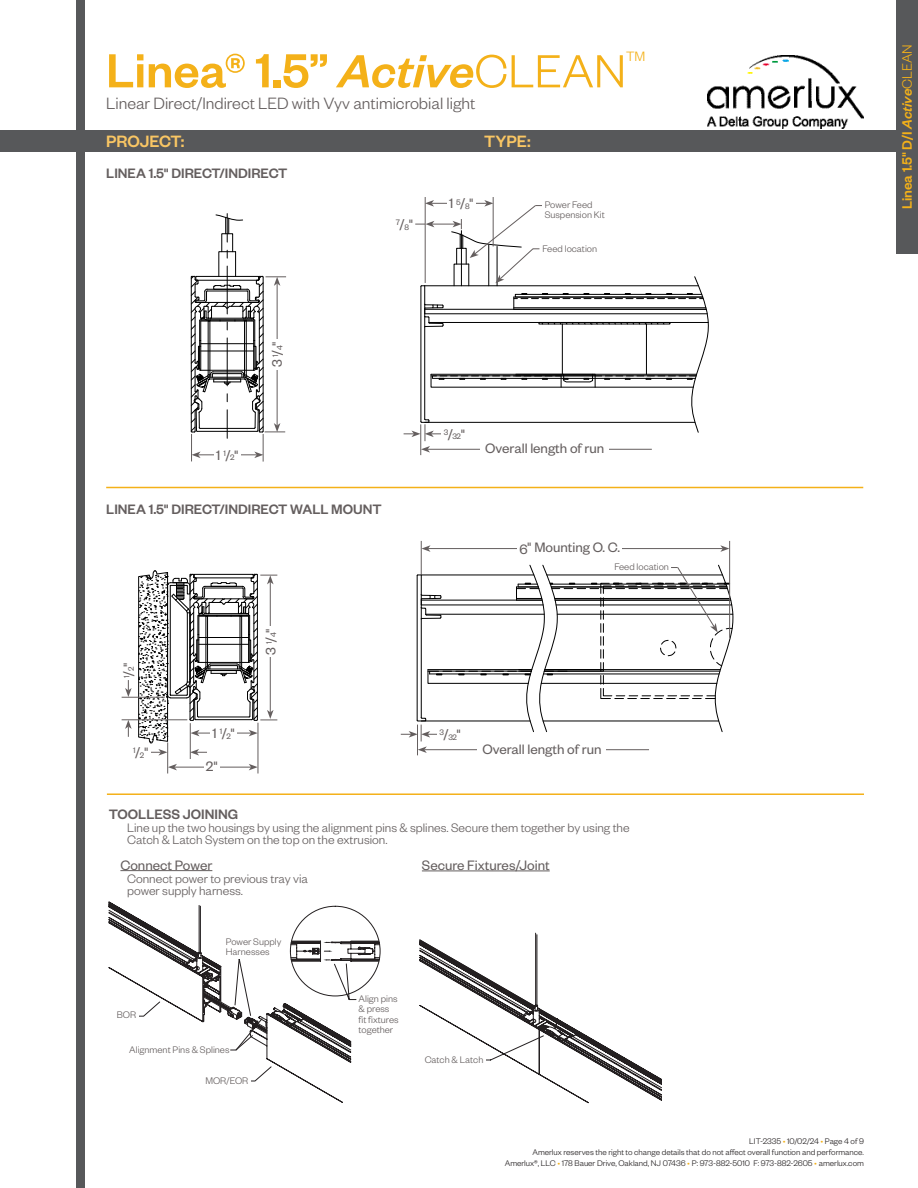
<style>
.page{position:relative;width:918px;height:1188px;background:#fff}
.page>*{position:absolute;margin:0;border:0;box-sizing:border-box;transform-origin:0 0}
.t1{font:500 52.5px "Founders Grotesk";color:#f4b119}
.t2{font:300 18px "Founders Grotesk";color:#645e5e}
.t3{font:500 18px "Founders Grotesk";color:#f9c664}
.t4{font:15px "Founders Grotesk";color:#645e5e}
.t5{font:500 15px "Founders Grotesk";color:#645e5e}
.t6{font:500 15px "Founders Grotesk";color:#f4b119}
.t7{font:300 14.85px "Founders Grotesk";color:#f4b119}
.t8{font:300 13.5px/11.6px "Founders Grotesk";color:#645e5e}
.t9{font:300 10.5px/10.5px "Founders Grotesk";color:#645e5e}
.t10{font:300 9px/10.8px "Founders Grotesk";color:#231f20;text-align:right}
.t11{font:8.7px "Founders Grotesk";color:#645e5e}
.s1{font-style:italic;font-size:51px}
.s2{font-weight:300;font-size:51px}
.s3{font-size:15px}
.s4{font-size:8.7px}
.s5{color:#f4b119}
.s6{font-style:italic}
.s7{font-weight:300}
</style>
<div class="page">
<div style="left:0;top:130px;width:918px;height:22px;background:#57585a"></div>
<div style="left:76px;top:0;width:10px;height:1188px;background:#57585a"></div>
<img style="left:707px;top:56px;width:157px;height:72px">
<div style="left:896px;top:0;width:22px;height:254px;background:#57585a"></div>
<hr style="left:107px;top:793px;width:757px;height:2px;background:#f4b119">
<div style="left:221px;top:233px;width:12px;height:19px;border:1px solid #000"></div>
<svg style="left:216px;top:214px;width:27px;height:28px"></svg>
<hr style="left:190px;top:723px;width:1px;height:36px;background:#645e5e">
<hr style="left:122px;top:697px;width:43px;height:1px;background:#645e5e">
<hr style="left:122px;top:720px;width:65px;height:1px;background:#645e5e">
<hr style="left:167px;top:742px;width:1px;height:32px;background:#645e5e">
<hr style="left:258px;top:723px;width:1px;height:51px;background:#645e5e">
<svg style="left:190px;top:250px;width:96px;height:212px"></svg>
<hr style="left:428px;top:548px;width:295px;height:1px;background:#645e5e">
<svg style="left:422px;top:545px;width:9px;height:7px"></svg>
<svg style="left:720px;top:545px;width:9px;height:7px"></svg>
<hr style="left:175px;top:767px;width:76px;height:1px;background:#645e5e">
<svg style="left:168px;top:764px;width:9px;height:6px"></svg>
<svg style="left:249px;top:764px;width:9px;height:6px"></svg>
<svg style="left:125px;top:680px;width:7px;height:17px"></svg>
<svg style="left:125px;top:720px;width:7px;height:17px"></svg>
<svg style="left:138px;top:570px;width:139px;height:186px"></svg>
<div style="left:270px;top:339px;width:14px;height:30px;background:#fff"></div>
<div style="left:214px;top:448px;width:27px;height:14px;background:#fff"></div>
<div style="left:211px;top:726px;width:26px;height:14px;background:#fff"></div>
<div style="left:264px;top:627px;width:13px;height:30px;background:#fff"></div>
<div style="left:204px;top:760px;width:16px;height:14px;background:#fff"></div>
<div style="left:131px;top:746px;width:19px;height:13px;background:#fff"></div>
<hr style="left:106px;top:487px;width:757px;height:1px;background:#f4b119">
<hr style="left:421px;top:424px;width:1px;height:31px;background:#645e5e">
<hr style="left:417px;top:725px;width:1px;height:30px;background:#645e5e">
<hr style="left:421px;top:541px;width:1px;height:34px;background:#645e5e">
<hr style="left:729px;top:541px;width:1px;height:97px;background:#645e5e">
<div style="left:517px;top:541px;width:105px;height:13px;background:#fff"></div>
<hr style="left:425px;top:197px;width:1px;height:86px;background:#645e5e">
<hr style="left:493px;top:197px;width:1px;height:49px;background:#645e5e">
<svg style="left:404px;top:200px;width:305px;height:253px"></svg>
<div style="left:447px;top:197px;width:29px;height:13px;background:#fff"></div>
<div style="left:394px;top:218px;width:21px;height:13px;background:#fff"></div>
<div style="left:540px;top:244px;width:59px;height:10px;background:#fff"></div>
<div style="left:543px;top:199px;width:77px;height:21px;background:#fff"></div>
<svg style="left:401px;top:564px;width:333px;height:189px"></svg>
<svg style="left:419px;top:933px;width:243px;height:170px"></svg>
<hr style="left:120px;top:870px;width:92px;height:1px;background:#645e5e">
<hr style="left:422px;top:871px;width:128px;height:1px;background:#645e5e">
<div style="left:422px;top:1054px;width:64px;height:11px;background:#fff"></div>
<svg style="left:109px;top:902px;width:271px;height:201px"></svg>
<h1 class="t1" style="left:106px;top:38px;width:521px">Linea® 1.5” <span class="s1">Active</span><span class="s2">CLEAN</span></h1>
<h3 class="t7" style="left:626px;top:47px;width:21px">TM</h3>
<h2 class="t2" style="left:106px;top:92px;width:371px">Linear Direct/Indirect LED with Vyv antimicrobial light</h2>
<h2 class="t3" style="left:106px;top:130px;width:80px">PROJECT:</h2>
<h2 class="t3" style="left:484px;top:130px;width:48px">TYPE:</h2>
<p class="t5" style="left:106px;top:163px;width:183px">LINEA 1.5" DIRECT/INDIRECT</p>
<p class="t11" style="left:396px;top:220px;width:19px">7<span class="s3">/</span>8<span class="s3">"</span></p>
<p class="t4" style="left:449px;top:195px;width:26px">1 <sup>5</sup>/<span class="s4">8</span>"</p>
<p class="t9" style="left:545px;top:199px;width:62px">Power Feed<br>Suspension Kit</p>
<p class="t9" style="left:543px;top:243px;width:56px">Feed location</p>
<p class="t4" style="left:216px;top:446px;width:24px">1 <sup>1</sup>/<span class="s4">2</span>"</p>
<p class="t4" style="left:268px;top:367px;width:28px;rotate:-90deg">3 <sup>1</sup>/<span class="s4">4</span>"</p>
<p class="t5" style="left:106px;top:500px;width:277px">LINEA 1.5" DIRECT/INDIRECT WALL MOUNT</p>
<p class="t11" style="left:124px;top:678px;width:17px;rotate:-90deg">1<span class="s3">/</span>2<span class="s3">"</span></p>
<p class="t11" style="left:133px;top:747px;width:17px">1<span class="s3">/</span>2<span class="s3">"</span></p>
<p class="t4" style="left:213px;top:724px;width:24px">1 <sup>1</sup>/<span class="s4">2</span>"</p>
<p class="t4" style="left:206px;top:758px;width:13px">2"</p>
<p class="t5" style="left:109px;top:805px;width:131px">TOOLLESS JOINING</p>
<p class="t4" style="left:261px;top:655px;width:28px;rotate:-90deg">3 <sup>1</sup>/<span class="s4">4</span>"</p>
<p class="t11" style="left:444px;top:431px;width:23px">3<span class="s3">/</span>32<span class="s3">"</span></p>
<p class="t4" style="left:485px;top:439px;width:121px">Overall length of run</p>
<p class="t4" style="left:519px;top:538px;width:102px">6" Mounting O. C.</p>
<p class="t9" style="left:614px;top:561px;width:56px">Feed location</p>
<p class="t11" style="left:440px;top:732px;width:23px">3<span class="s3">/</span>32<span class="s3">"</span></p>
<p class="t4" style="left:482px;top:740px;width:121px">Overall length of run</p>
<p class="t8" style="left:127px;top:821px;width:504px">Line up the two housings by using the alignment pins &amp; splines. Secure them together by using the<br>Catch &amp; Latch System on the top on the extrusion.</p>
<p class="t4" style="left:120px;top:856px;width:93px">Connect Power</p>
<p class="t4" style="left:422px;top:856px;width:129px">Secure Fixtures/Joint</p>
<p class="t8" style="left:127px;top:872px;width:182px">Connect power to previous tray via power supply harness.</p>
<p class="t9" style="left:117px;top:1009px;width:21px">BOR</p>
<p class="t9" style="left:226px;top:936px;width:57px">Power Supply<br>Harnesses</p>
<p class="t9" style="left:129px;top:1043px;width:102px">Alignment Pins &amp; Splines</p>
<p class="t9" style="left:205px;top:1075px;width:45px">MOR/EOR</p>
<p class="t9" style="left:359px;top:993px;width:41px">Align pins &amp; press fit fixtures together</p>
<p class="t9" style="left:425px;top:1054px;width:60px">Catch &amp; Latch</p>
<p class="t10" style="left:505px;top:1135px;width:361px">LIT-2335 <span class="s5">•</span> 10/02/24 <span class="s5">•</span> Page 4 of 9<br>Amerlux reserves the right to change details that do not affect overall function and performance.<br>Amerlux®, LLC <span class="s5">•</span> 178 Bauer Drive, Oakland, NJ 07436 <span class="s5">•</span> P: 973-882-5010 F: 973-882-2605 <span class="s5">•</span> amerlux.com</p>
<h3 class="t6" style="left:898px;top:209px;width:167px;rotate:-90deg">Linea 1.5" D/I <span class="s6">Active</span><span class="s7">CLEAN</span></h3>
</div>
